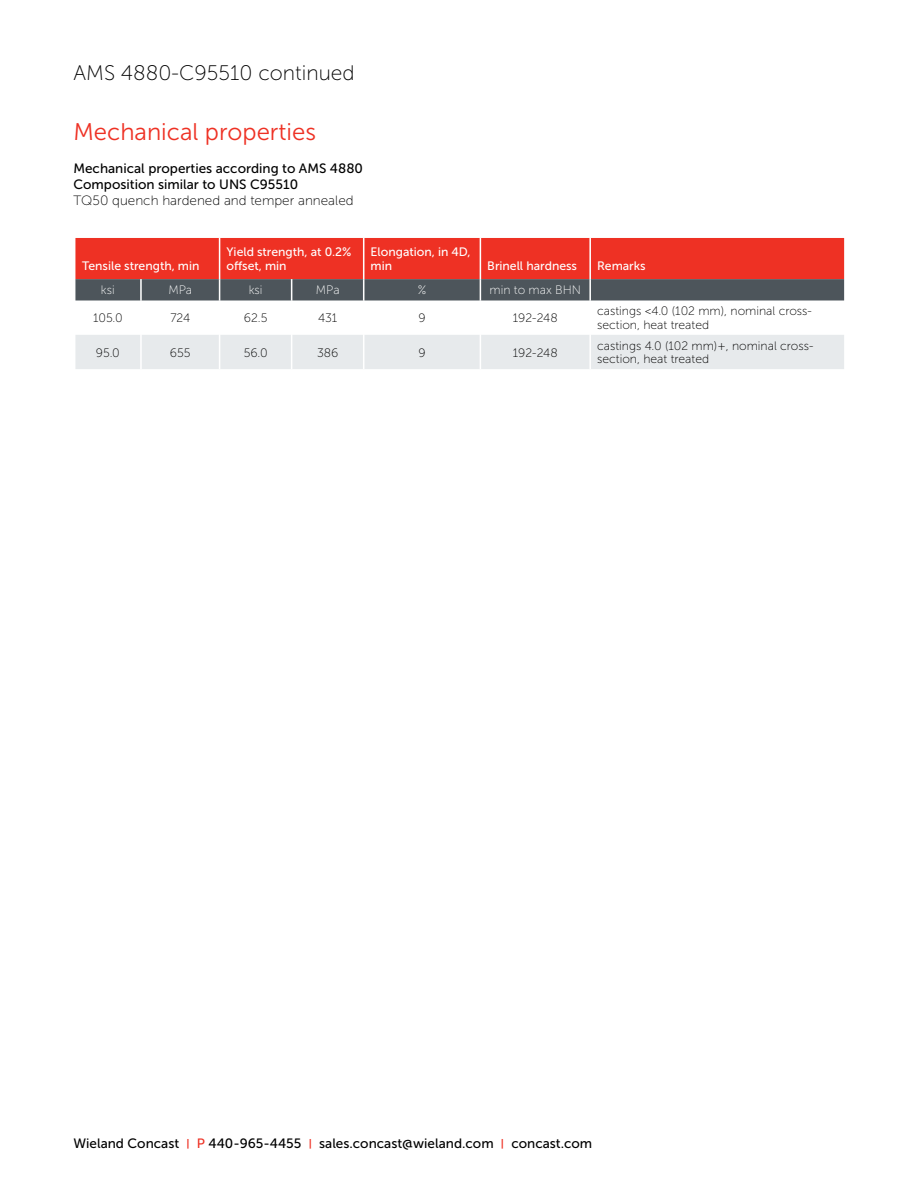
<style>
.page{position:relative;width:918px;height:1188px;background:#fff}
.page>*{position:absolute;margin:0;border:0;box-sizing:border-box;transform-origin:0 0}
.t1{font:24px "Museo Sans 300";color:#ee3124}
.t2{font:21px "Museo Sans 100";color:#000}
.t3{font:13.5px/16.2px "Museo Sans 500";color:#000}
.t4{font:13.5px "Museo Sans 100";color:#000}
.t5{font:12.15px/13.5px "Museo Sans 100";color:#000}
.t6{font:12.15px/14.7px "Museo Sans 500";color:#fff}
.t7{font:12.15px "Museo Sans 100";color:#fff}
.s1{font-size:10.2px;color:#ee3124}
.s2{color:#ee3124}
</style>
<div class="page">
<div style="left:75px;top:335px;width:769px;height:34px;background:#e7eaec"></div>
<svg style="left:75px;top:238px;width:769px;height:63px;background:#b8413a"></svg>
<hr style="left:589px;top:279px;width:2px;height:22px;background:#fff">
<hr style="left:140px;top:335px;width:2px;height:34px;background:#fff">
<hr style="left:219px;top:335px;width:1px;height:34px;background:#fff">
<hr style="left:291px;top:335px;width:1px;height:34px;background:#fff">
<hr style="left:363px;top:335px;width:1px;height:34px;background:#fff">
<hr style="left:480px;top:335px;width:1px;height:34px;background:#fff">
<hr style="left:589px;top:335px;width:2px;height:34px;background:#fff">
<h2 class="t2" style="left:73px;top:62px;width:283px">AMS 4880-C95510 continued</h2>
<h1 class="t1" style="left:73px;top:119px;width:244px">Mechanical properties</h1>
<p class="t3" style="left:73px;top:160px;width:291px">Mechanical properties according to AMS 4880<br>Composition similar to UNS C95510</p>
<p class="t4" style="left:73px;top:193px;width:282px">TQ50 quench hardened and temper annealed</p>
<p class="t6" style="left:82px;top:259px;width:119px">Tensile strength, min</p>
<p class="t6" style="left:226px;top:244px;width:127px">Yield strength, at 0.2% o set, min</p>
<p class="t6" style="left:371px;top:244px;width:102px">Elongation, in 4D, min</p>
<p class="t6" style="left:487px;top:259px;width:91px">Brinell hardness</p>
<p class="t6" style="left:597px;top:259px;width:50px">Remarks</p>
<p class="t7" style="left:101px;top:284px;width:15px">ksi</p>
<p class="t7" style="left:168px;top:284px;width:25px">MPa</p>
<p class="t7" style="left:249px;top:284px;width:15px">ksi</p>
<p class="t7" style="left:316px;top:284px;width:25px">MPa</p>
<p class="t7" style="left:418px;top:284px;width:10px">%</p>
<p class="t7" style="left:489px;top:284px;width:93px">min to max BHN</p>
<p class="t5" style="left:93px;top:311px;width:31px">105.0</p>
<p class="t5" style="left:170px;top:311px;width:21px">724</p>
<p class="t5" style="left:244px;top:311px;width:25px">62.5</p>
<p class="t5" style="left:318px;top:311px;width:21px">431</p>
<p class="t5" style="left:418px;top:311px;width:9px">9</p>
<p class="t5" style="left:513px;top:311px;width:46px">192-248</p>
<p class="t5" style="left:597px;top:305px;width:216px">castings &lt;4.0 (102 mm), nominal cross&shy;section, heat treated</p>
<p class="t5" style="left:96px;top:346px;width:25px">95.0</p>
<p class="t5" style="left:170px;top:346px;width:22px">655</p>
<p class="t5" style="left:244px;top:346px;width:25px">56.0</p>
<p class="t5" style="left:317px;top:346px;width:23px">386</p>
<p class="t5" style="left:418px;top:346px;width:9px">9</p>
<p class="t5" style="left:513px;top:346px;width:46px">192-248</p>
<p class="t5" style="left:597px;top:339px;width:218px">castings 4.0 (102 mm)+, nominal cross&shy;section, heat treated</p>
<p class="t3" style="left:73px;top:1136px;width:520px">Wieland Concast <span class="s1">|</span> <span class="s2">P</span> 440-965-4455 <span class="s1">|</span> sales.concast@wieland.com <span class="s1">|</span> concast.com</p>
</div>
